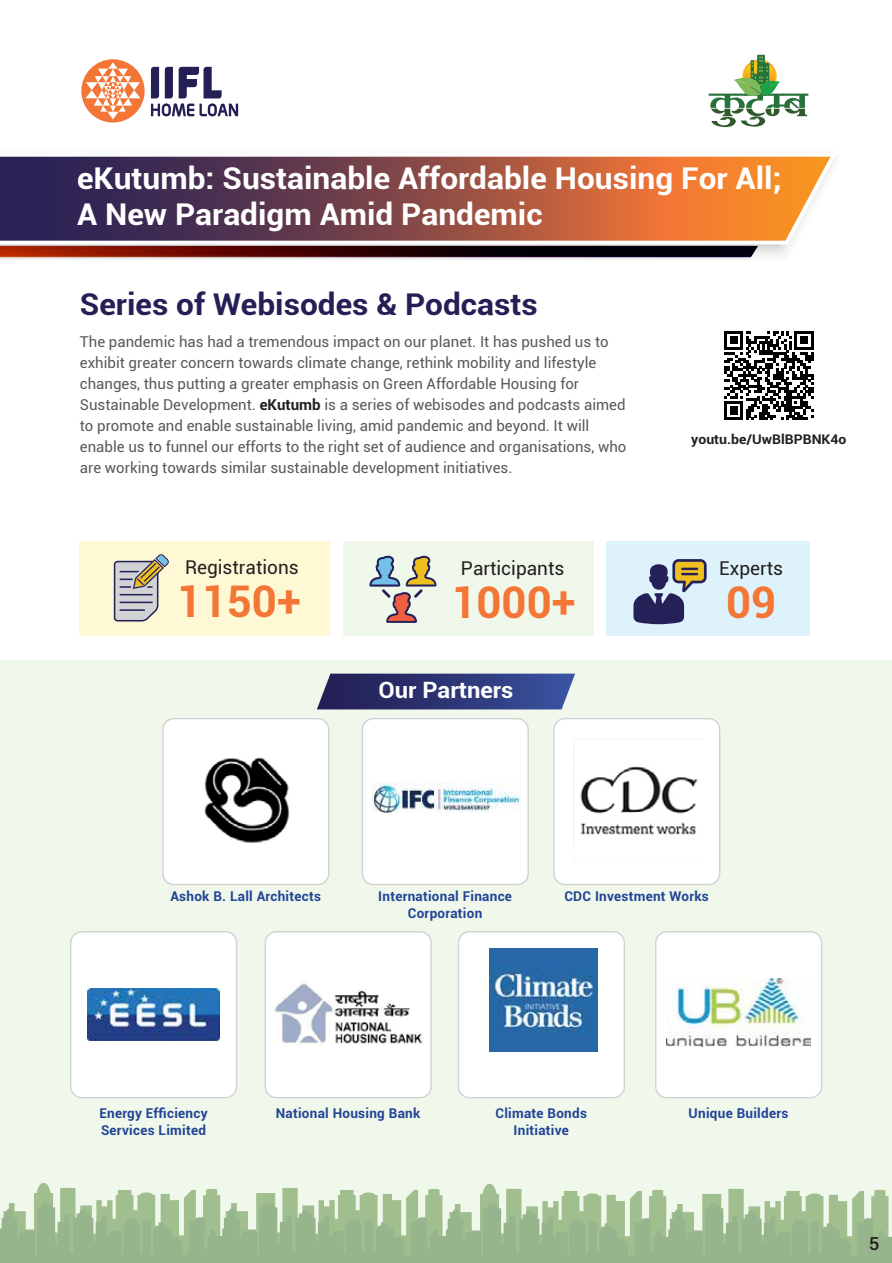
<style>
.page{position:relative;width:892px;height:1263px;background:#fff}
.page>*{position:absolute;margin:0;border:0;box-sizing:border-box;transform-origin:0 0}
.t1{font:700 43.65px "Roboto";color:#f37636}
.t2{font:700 30px/36px "Roboto";color:#fff;scale:1.05 1}
.t3{font:700 30px "Roboto";color:#242056;scale:1.05 1}
.t4{font:700 22.5px "Roboto";color:#fff;scale:1.05 1}
.t5{font:19.05px "Roboto";color:#231f20}
.t6{font:500 18px "Roboto";color:#231f20;scale:1.05 1}
.t7{font:15px/21px "Roboto";color:#58595b}
.t8{font:700 13.5px/16.2px "Roboto";letter-spacing:.02em;color:#224496}
.t9{font:700 13.35px "Roboto";color:#231f20;scale:1.05 1}
.s1{font-weight:700;color:#231f20}
</style>
<div class="page">
<div style="left:0;top:660px;width:892px;height:602px;background:#f0f7eb"></div>
<svg style="left:0;top:1182px;width:892px;height:80px"></svg>
<svg style="left:0;top:244px;width:791px;height:15px;background:#6b4645"></svg>
<svg style="left:0;top:156px;width:836px;height:88px;background:#955b52"></svg>
<svg style="left:81px;top:59px;width:64px;height:63px"></svg>
<svg style="left:85px;top:62px;width:55px;height:57px"></svg>
<svg style="left:151px;top:67px;width:87px;height:49px"></svg>
<svg style="left:708px;top:54px;width:101px;height:74px"></svg>
<svg style="left:724px;top:331px;width:89px;height:89px"></svg>
<div style="left:80px;top:541px;width:250px;height:94px;background:#fff8d5"></div>
<div style="left:343px;top:541px;width:250px;height:94px;background:#f0f7eb"></div>
<div style="left:606px;top:541px;width:204px;height:94px;background:#def2fc"></div>
<svg style="left:633px;top:559px;width:74px;height:65px"></svg>
<svg style="left:369px;top:555px;width:67px;height:67px"></svg>
<svg style="left:114px;top:554px;width:55px;height:67px"></svg>
<svg style="left:317px;top:673px;width:258px;height:36px;background:#3a437e"></svg>
<div style="left:163px;top:718px;width:166px;height:166px;background:#fff;border-radius:11px"></div>
<div style="left:162px;top:717px;width:167px;height:168px;border:1px solid #d0d2d3;border-radius:11px"></div>
<img style="left:204px;top:757px;width:86px;height:86px">
<div style="left:362px;top:718px;width:166px;height:166px;background:#fff;border-radius:11px"></div>
<div style="left:362px;top:717px;width:167px;height:168px;border:1px solid #d0d2d3;border-radius:11px"></div>
<img style="left:373px;top:782px;width:147px;height:30px">
<div style="left:554px;top:718px;width:166px;height:166px;background:#fff;border-radius:11px"></div>
<div style="left:553px;top:717px;width:167px;height:168px;border:1px solid #d0d2d3;border-radius:11px"></div>
<img style="left:573px;top:738px;width:125px;height:103px">
<div style="left:71px;top:931px;width:166px;height:166px;background:#fff;border-radius:11px"></div>
<div style="left:70px;top:930px;width:167px;height:168px;border:1px solid #d0d2d3;border-radius:11px"></div>
<div style="left:265px;top:931px;width:166px;height:166px;background:#fff;border-radius:11px"></div>
<div style="left:265px;top:930px;width:167px;height:168px;border:1px solid #d0d2d3;border-radius:11px"></div>
<img style="left:87px;top:988px;width:133px;height:52px">
<img style="left:274px;top:983px;width:149px;height:61px">
<div style="left:458px;top:931px;width:166px;height:166px;background:#fff;border-radius:11px"></div>
<div style="left:458px;top:930px;width:167px;height:168px;border:1px solid #d0d2d3;border-radius:11px"></div>
<img style="left:490px;top:948px;width:108px;height:102px">
<div style="left:656px;top:931px;width:165px;height:166px;background:#fff;border-radius:11px"></div>
<div style="left:655px;top:930px;width:167px;height:168px;border:1px solid #d0d2d3;border-radius:11px"></div>
<img style="left:666px;top:978px;width:145px;height:68px">
<h2 class="t2" style="left:77px;top:159px;width:672px">eKutumb: Sustainable Affordable Housing For All;<br>A New Paradigm Amid Pandemic</h2>
<h2 class="t3" style="left:80px;top:283px;width:438px">Series of Webisodes &amp; Podcasts</h2>
<p class="t7" style="left:80px;top:330px;width:548px">The pandemic has had a tremendous impact on our planet. It has pushed us to exhibit greater concern towards climate change, rethink mobility and lifestyle changes, thus putting a greater emphasis on Green Affordable Housing for Sustainable Development. <span class="s1">eKutumb</span> is a series of webisodes and podcasts aimed to promote and enable sustainable living, amid pandemic and beyond. It will enable us to funnel our efforts to the right set of audience and organisations, who are working towards similar sustainable development initiatives.</p>
<p class="t5" style="left:185px;top:554px;width:115px">Registrations</p>
<h1 class="t1" style="left:177px;top:570px;width:126px">1150+</h1>
<p class="t5" style="left:461px;top:554px;width:105px">Participants</p>
<h1 class="t1" style="left:451px;top:571px;width:126px">1000+</h1>
<h3 class="t4" style="left:379px;top:674px;width:130px">Our Partners</h3>
<p class="t9" style="left:691px;top:429px;width:149px">youtu.be/UwBlBPBNK4o</p>
<p class="t5" style="left:719px;top:554px;width:65px">Experts</p>
<h1 class="t1" style="left:726px;top:571px;width:52px">09</h1>
<p class="t8" style="left:170px;top:887px;width:152px">Ashok B. Lall Architects</p>
<p class="t8" style="left:378px;top:887px;width:135px">International Finance</p>
<p class="t8" style="left:564px;top:887px;width:146px">CDC Investment Works</p>
<p class="t8" style="left:408px;top:903px;width:76px">Corporation</p>
<p class="t8" style="left:99px;top:1104px;width:110px">Energy Efficiency<br>Services Limited</p>
<p class="t8" style="left:495px;top:1104px;width:93px;text-align:center">Climate Bonds<br>Initiative</p>
<p class="t8" style="left:276px;top:1104px;width:146px">National Housing Bank</p>
<p class="t8" style="left:689px;top:1104px;width:101px">Unique Builders</p>
<p class="t6" style="left:869px;top:1230px;width:12px">5</p>
</div>
